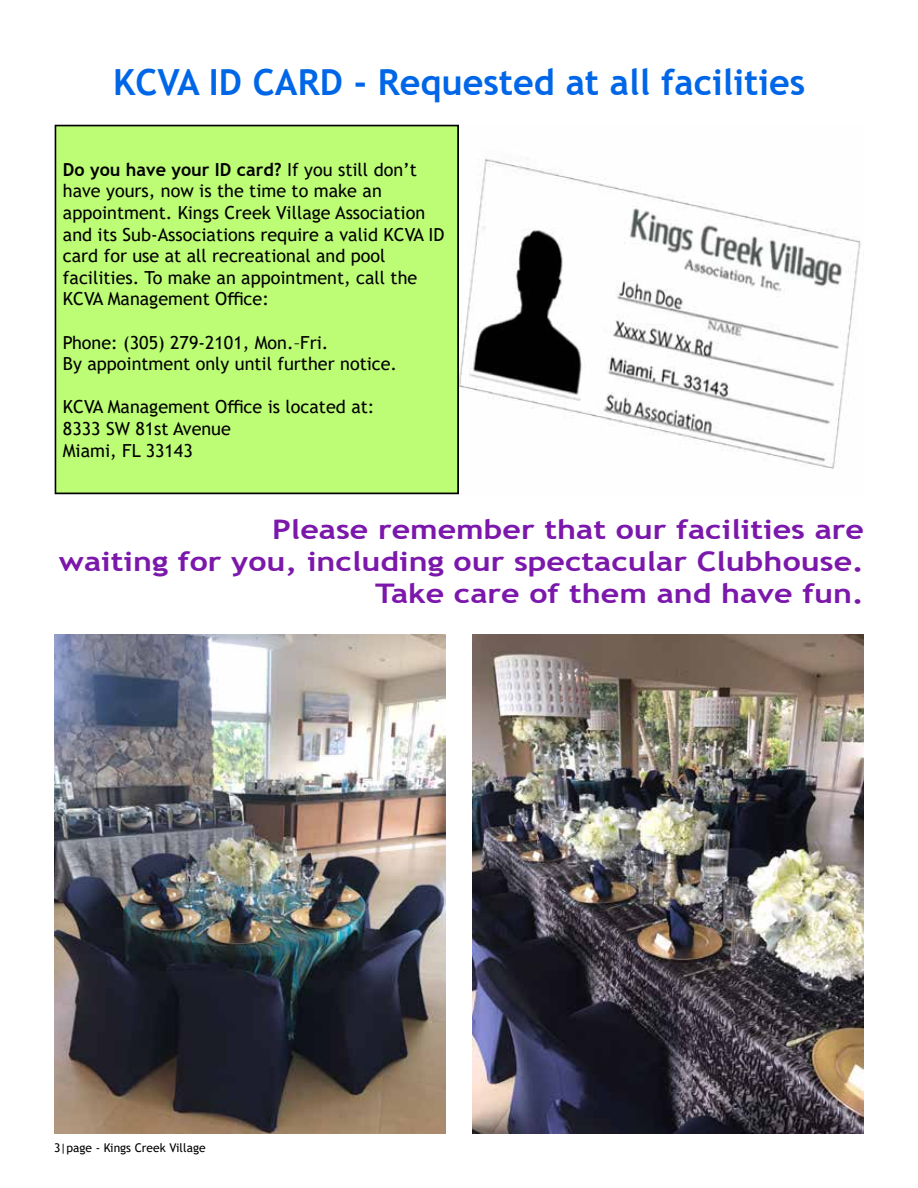
<style>
.page{position:relative;width:918px;height:1188px;background:#fff}
.page>*{position:absolute;margin:0;border:0;box-sizing:border-box;transform-origin:0 0}
.t1{font:700 36px "Trebuchet MS";color:#0066e8}
.t2{font:700 27px/32.4px "Trebuchet MS";color:#7b17aa;text-align:right;scale:1.19 1}
.t3{font:18px/21.6px "Trebuchet MS";color:#000}
.t4{font:12px "Trebuchet MS";color:#000}
.s1{font-weight:700}
</style>
<div class="page">
<img style="left:459px;top:158px;width:402px;height:311px">
<div style="left:55px;top:125px;width:403px;height:368px;background:#bdfc75"></div>
<div style="left:55px;top:125px;width:404px;height:369px;border:2px solid #000"></div>
<img style="left:472px;top:634px;width:392px;height:500px">
<img style="left:54px;top:634px;width:392px;height:500px">
<h1 class="t1" style="left:113px;top:59px;width:694px">KCVA ID CARD - Requested at all facilities</h1>
<p class="t3" style="left:63px;top:158px;width:383px"><span class="s1">Do you have your ID card?</span> If you still don’t have yours, now is the time to make an appointment. Kings Creek Village Association and its Sub-Associations require a valid KCVA ID card for use at all recreational and pool facilities. To make an appointment, call the KCVA Management Office:</p>
<p class="t3" style="left:63px;top:331px;width:336px">Phone: (305) 279-2101, Mon.–Fri.<br>By appointment only until further notice.</p>
<p class="t3" style="left:63px;top:396px;width:313px">KCVA Management Office is located at:<br>8333 SW 81st Avenue<br>Miami, FL 33143</p>
<h2 class="t2" style="left:59px;top:513px;width:678px">Please remember that our facilities are<br>waiting for you, including our spectacular Clubhouse.<br>Take care of them and have fun.</h2>
<p class="t4" style="left:54px;top:1140px;width:153px">3|page - Kings Creek Village</p>
</div>
